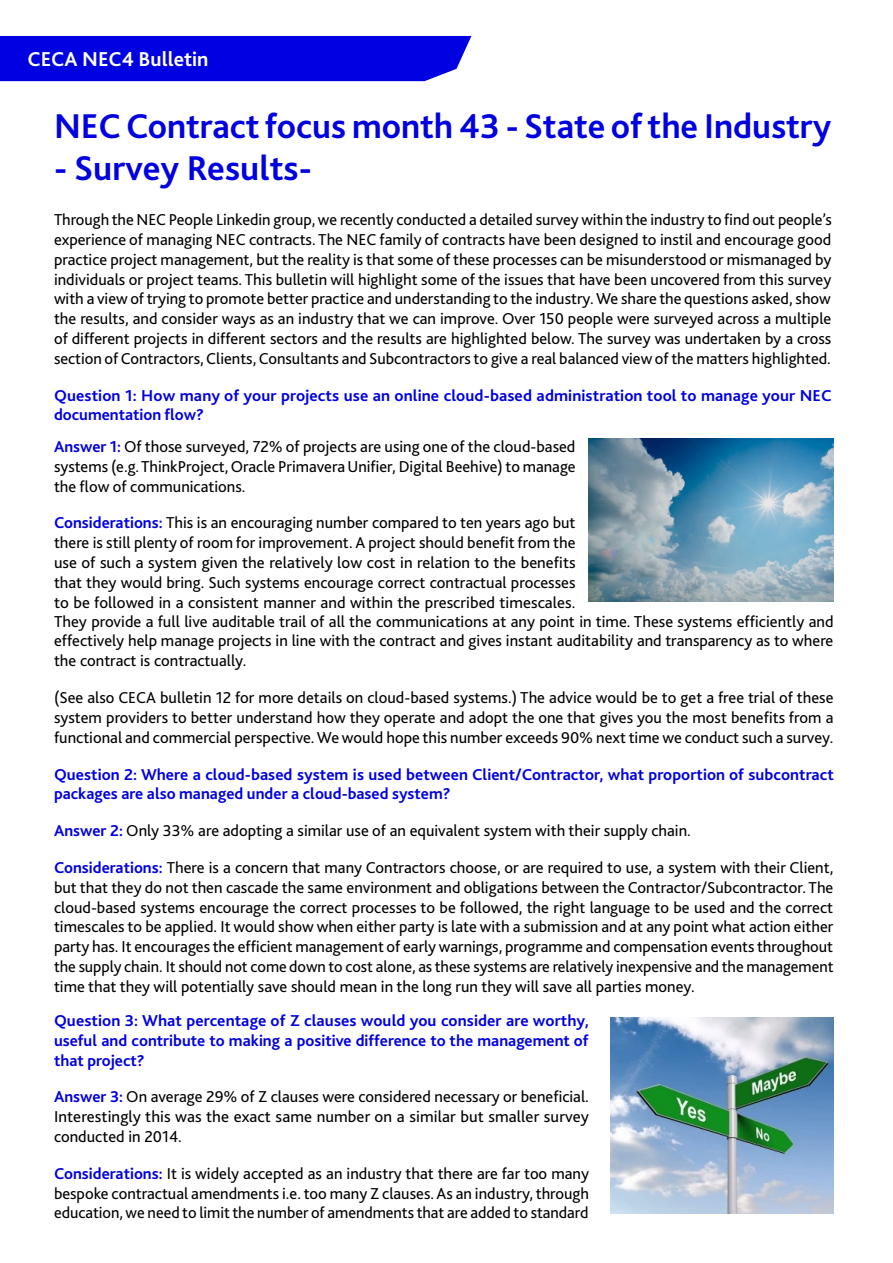
<style>
.page{position:relative;width:893px;height:1263px;background:#fff}
.page>*{position:absolute;margin:0;border:0;box-sizing:border-box;transform-origin:0 0}
.t1{font:700 36px "Bliss 2";color:#0000e1}
.t2{font:700 21px "Bliss 2";color:#fff}
.t3{font:16.5px/19.8px "Bliss 2";color:#000;text-align:justify}
.t4{font:700 16.5px/19.8px "Bliss 2";letter-spacing:.005em;color:#0000e1}
.s1{font-weight:700;color:#0000e1}
</style>
<div class="page">
<div style="left:0;top:36px;width:471px;height:45px;background:#0000e1"></div>
<img style="left:589px;top:438px;width:244px;height:163px">
<img style="left:611px;top:1018px;width:222px;height:195px">
<p class="t2" style="left:28px;top:46px;width:182px">CECA NEC4 Bulletin</p>
<h1 class="t1" style="left:54px;top:104px;width:779px">NEC Contract focus month 43 - State of the Industry</h1>
<h1 class="t1" style="left:54px;top:146px;width:259px">- Survey Results-</h1>
<p class="t3" style="left:54px;top:210px;width:779px">Through the NEC People Linkedin group, we recently conducted a detailed survey within the industry to find out people’s experience of managing NEC contracts. The NEC family of contracts have been designed to instil and encourage good practice project management, but the reality is that some of these processes can be misunderstood or mismanaged by individuals or project teams. This bulletin will highlight some of the issues that have been uncovered from this survey with a view of trying to promote better practice and understanding to the industry. We share the questions asked, show the results, and consider ways as an industry that we can improve. Over 150 people were surveyed across a multiple of different projects in different sectors and the results are highlighted below. The survey was undertaken by a cross section of Contractors, Clients, Consultants and Subcontractors to give a real balanced view of the matters highlighted.</p>
<p class="t4" style="left:54px;top:385px;width:779px">Question 1: How many of your projects use an online cloud-based administration tool to manage your NEC documentation flow?</p>
<p class="t3" style="left:54px;top:436px;width:523px"><span class="s1">Answer 1:</span> Of those surveyed, 72% of projects are using one of the cloud-based systems (e.g. ThinkProject, Oracle Primavera Unifier, Digital Beehive) to manage the flow of communications.</p>
<p class="t3" style="left:54px;top:513px;width:781px;text-align:left"><span class="s1">Considerations:</span> This is an encouraging number compared to ten years ago but<br>there is still plenty of room for improvement. A project should benefit from the<br>use of such a system given the relatively low cost in relation to the benefits<br>that they would bring. Such systems encourage correct contractual processes<br>to be followed in a consistent manner and within the prescribed timescales.<br>They provide a full live auditable trail of all the communications at any point in time. These systems efficiently and effectively help manage projects in line with the contract and gives instant auditability and transparency as to where the contract is contractually.</p>
<p class="t3" style="left:54px;top:688px;width:781px">(See also CECA bulletin 12 for more details on cloud-based systems.) The advice would be to get a free trial of these system providers to better understand how they operate and adopt the one that gives you the most benefits from a functional and commercial perspective. We would hope this number exceeds 90% next time we conduct such a survey.</p>
<p class="t4" style="left:54px;top:764px;width:781px">Question 2: Where a cloud-based system is used between Client/Contractor, what proportion of subcontract packages are also managed under a cloud-based system?</p>
<p class="t3" style="left:54px;top:821px;width:638px"><span class="s1">Answer 2:</span> Only 33% are adopting a similar use of an equivalent system with their supply chain.</p>
<p class="t3" style="left:54px;top:857px;width:781px"><span class="s1">Considerations:</span> There is a concern that many Contractors choose, or are required to use, a system with their Client, but that they do not then cascade the same environment and obligations between the Contractor/Subcontractor. The cloud-based systems encourage the correct processes to be followed, the right language to be used and the correct timescales to be applied. It would show when either party is late with a submission and at any point what action either party has. It encourages the efficient management of early warnings, programme and compensation events throughout the supply chain. It should not come down to cost alone, as these systems are relatively inexpensive and the management time that they will potentially save should mean in the long run they will save all parties money.</p>
<p class="t4" style="left:54px;top:1010px;width:536px;text-align:justify">Question 3: What percentage of Z clauses would you consider are worthy, useful and contribute to making a positive difference to the management of that project?</p>
<p class="t3" style="left:54px;top:1087px;width:536px"><span class="s1">Answer 3:</span> On average 29% of Z clauses were considered necessary or beneficial.<br>Interestingly this was the exact same number on a similar but smaller survey conducted in 2014.</p>
<p class="t3" style="left:54px;top:1163px;width:537px"><span class="s1">Considerations:</span> It is widely accepted as an industry that there are far too many bespoke contractual amendments i.e. too many Z clauses. As an industry, through education, we need to limit the number of amendments that are added to standard</p>
</div>
